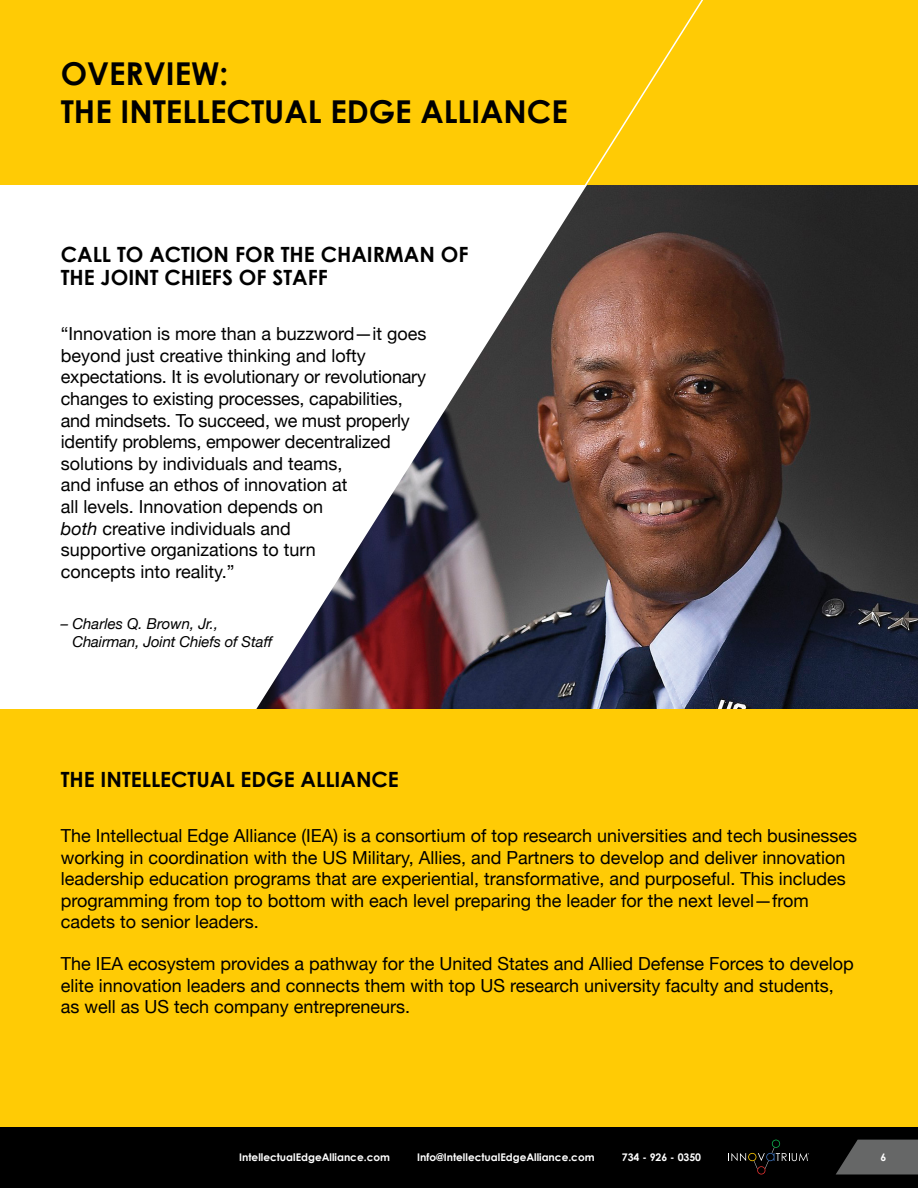
<style>
.page{position:relative;width:918px;height:1188px;background:#fff}
.page>*{position:absolute;margin:0;border:0;box-sizing:border-box;transform-origin:0 0}
.t1{font:700 31.5px/37.8px "Century Gothic";color:#000}
.t2{font:700 21px/22.5px "Century Gothic";color:#000}
.t3{font:18px/21.6px "Helvetica Neue";color:#000}
.t4{font:italic 15px/18px "Helvetica Neue";letter-spacing:-.01em;color:#000}
.t5{font:700 10.5px "Century Gothic";color:#fff}
.s1{font-style:italic}
</style>
<div class="page">
<div style="left:0;top:1126px;width:918px;height:62px;background:#000"></div>
<svg style="left:836px;top:1140px;width:82px;height:34px;background:#585959"></svg>
<img style="left:256px;top:185px;width:662px;height:524px">
<div style="left:0;top:0;width:918px;height:185px;background:#ffcb05"></div>
<svg style="left:583px;top:0;width:130px;height:188px"></svg>
<div style="left:0;top:709px;width:918px;height:417px;background:#ffcb05"></div>
<svg style="left:728px;top:1140px;width:81px;height:34px"></svg>
<h1 class="t1" style="left:61px;top:54px;width:509px">OVERVIEW:<br>THE INTELLECTUAL EDGE ALLIANCE</h1>
<p class="t2" style="left:61px;top:243px;width:409px">CALL TO ACTION FOR THE CHAIRMAN OF<br>THE JOINT CHIEFS OF STAFF</p>
<p class="t3" style="left:61px;top:324px;width:367px">“Innovation is more than a buzzword—it goes beyond just creative thinking and lofty expectations. It is evolutionary or revolutionary changes to existing processes, capabilities, and mindsets. To succeed, we must properly identify problems, empower decentralized solutions by individuals and teams,<br>and infuse an ethos of innovation at<br>all levels. Innovation depends on<br><span class="s1">both</span> creative individuals and<br>supportive organizations to turn<br>concepts into reality.”</p>
<p class="t4" style="left:72px;top:616px;width:202px;text-indent:-12px">– Charles Q. Brown, Jr.,<br>Chairman, Joint Chiefs of Staff</p>
<p class="t2" style="left:61px;top:767px;width:340px">THE INTELLECTUAL EDGE ALLIANCE</p>
<p class="t3" style="left:61px;top:826px;width:798px">The Intellectual Edge Alliance (IEA) is a consortium of top research universities and tech businesses working in coordination with the US Military, Allies, and Partners to develop and deliver innovation leadership education programs that are experiential, transformative, and purposeful. This includes programming from top to bottom with each level preparing the leader for the next level—from cadets to senior leaders.</p>
<p class="t3" style="left:61px;top:954px;width:795px">The IEA ecosystem provides a pathway for the United States and Allied Defense Forces to develop elite innovation leaders and connects them with top US research university faculty and students, as well as US tech company entrepreneurs.</p>
<p class="t5" style="left:239px;top:1151px;width:152px">IntellectualEdgeAlliance.com</p>
<p class="t5" style="left:417px;top:1151px;width:179px">Info@IntellectualEdgeAlliance.com</p>
<p class="t5" style="left:622px;top:1151px;width:81px">734 - 926 - 0350</p>
<p class="t5" style="left:881px;top:1151px;width:7px">6</p>
</div>
